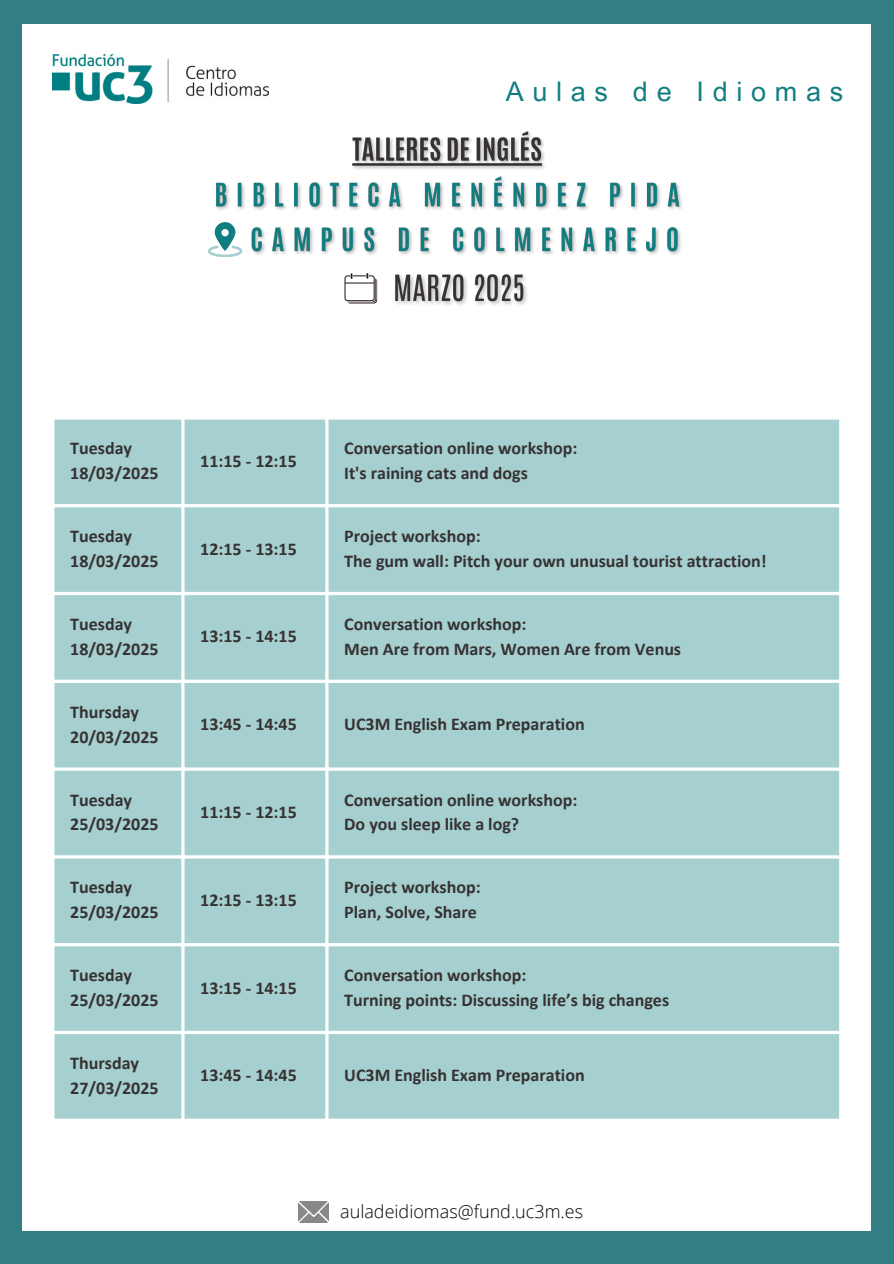
<style>
.page{position:relative;width:894px;height:1264px;background:#fff}
.page>*{position:absolute;margin:0;border:0;box-sizing:border-box;transform-origin:0 0}
.t1{font:27px "Arial MT Pro";letter-spacing:.32em;color:#107e81}
.t2{font:700 18px/24.8px "Calibri";color:#373232}
.t3{font:300 18px "Open Sans";color:#000}
</style>
<div class="page">
<div style="left:0;top:0;width:893px;height:1263px;background:#337e82"></div>
<div style="left:22px;top:24px;width:849px;height:1206px;background:#fff"></div>
<img style="left:53px;top:54px;width:216px;height:50px">
<div style="left:54px;top:419px;width:784px;height:699px;background:#a6cfd0"></div>
<hr style="left:181px;top:419px;width:3px;height:699px;background:#fdfefe">
<hr style="left:325px;top:419px;width:3px;height:699px;background:#fdfefe">
<svg style="left:838px;top:419px;width:2px;height:699px"></svg>
<hr style="left:51px;top:504px;width:791px;height:3px;background:#fdfefe">
<hr style="left:51px;top:592px;width:791px;height:3px;background:#fdfefe">
<svg style="left:54px;top:679px;width:786px;height:4px"></svg>
<hr style="left:51px;top:767px;width:791px;height:3px;background:#fdfefe">
<hr style="left:51px;top:855px;width:791px;height:3px;background:#fdfefe">
<hr style="left:51px;top:943px;width:791px;height:3px;background:#fdfefe">
<svg style="left:54px;top:1030px;width:786px;height:4px"></svg>
<img style="left:298px;top:1201px;width:31px;height:21px">
<img style="left:216px;top:176px;width:466px;height:34px">
<svg style="left:208px;top:222px;width:34px;height:35px"></svg>
<img style="left:352px;top:131px;width:193px;height:38px">
<img style="left:251px;top:227px;width:430px;height:28px">
<img style="left:395px;top:274px;width:132px;height:31px">
<svg style="left:344px;top:273px;width:33px;height:30px"></svg>
<p class="t1" style="left:505px;top:81px;width:339px">Aulas de Idiomas</p>
<p class="t2" style="left:70px;top:437px;width:90px">Tuesday<br>18/03/2025</p>
<h3 class="t2" style="left:200px;top:450px;width:98px">11:15 - 12:15</h3>
<p class="t2" style="left:344px;top:437px;width:234px">Conversation online workshop:</p>
<p class="t2" style="left:344px;top:462px;width:185px">It's raining cats and dogs</p>
<p class="t2" style="left:70px;top:525px;width:90px">Tuesday<br>18/03/2025</p>
<p class="t2" style="left:200px;top:538px;width:98px">12:15 - 13:15</p>
<p class="t2" style="left:344px;top:525px;width:138px">Project workshop:</p>
<p class="t2" style="left:344px;top:550px;width:424px">The gum wall: Pitch your own unusual tourist attraction!</p>
<p class="t2" style="left:70px;top:613px;width:90px">Tuesday<br>18/03/2025</p>
<p class="t2" style="left:200px;top:625px;width:98px">13:15 - 14:15</p>
<p class="t2" style="left:344px;top:613px;width:184px">Conversation workshop:</p>
<p class="t2" style="left:344px;top:638px;width:338px">Men Are from Mars, Women Are from Venus</p>
<p class="t2" style="left:70px;top:701px;width:90px">Thursday<br>20/03/2025</p>
<p class="t2" style="left:200px;top:713px;width:98px">13:45 - 14:45</p>
<p class="t2" style="left:344px;top:713px;width:242px">UC3M English Exam Preparation</p>
<p class="t2" style="left:70px;top:788px;width:90px">Tuesday<br>25/03/2025</p>
<p class="t2" style="left:200px;top:801px;width:98px">11:15 - 12:15</p>
<p class="t2" style="left:344px;top:788px;width:234px">Conversation online workshop:</p>
<p class="t2" style="left:344px;top:813px;width:176px">Do you sleep like a log?</p>
<p class="t2" style="left:70px;top:876px;width:90px">Tuesday<br>25/03/2025</p>
<p class="t2" style="left:200px;top:889px;width:98px">12:15 - 13:15</p>
<p class="t2" style="left:344px;top:876px;width:138px">Project workshop:</p>
<p class="t2" style="left:344px;top:901px;width:134px">Plan, Solve, Share</p>
<p class="t2" style="left:70px;top:964px;width:90px">Tuesday<br>25/03/2025</p>
<p class="t2" style="left:200px;top:976px;width:98px">13:15 - 14:15</p>
<p class="t2" style="left:344px;top:964px;width:184px">Conversation workshop:</p>
<p class="t2" style="left:344px;top:989px;width:326px">Turning points: Discussing life’s big changes</p>
<p class="t2" style="left:70px;top:1052px;width:90px">Thursday<br>27/03/2025</p>
<p class="t2" style="left:200px;top:1064px;width:98px">13:45 - 14:45</p>
<p class="t2" style="left:344px;top:1064px;width:242px">UC3M English Exam Preparation</p>
<p class="t3" style="left:340px;top:1199px;width:244px">auladeidiomas@fund.uc3m.es</p>
</div>
